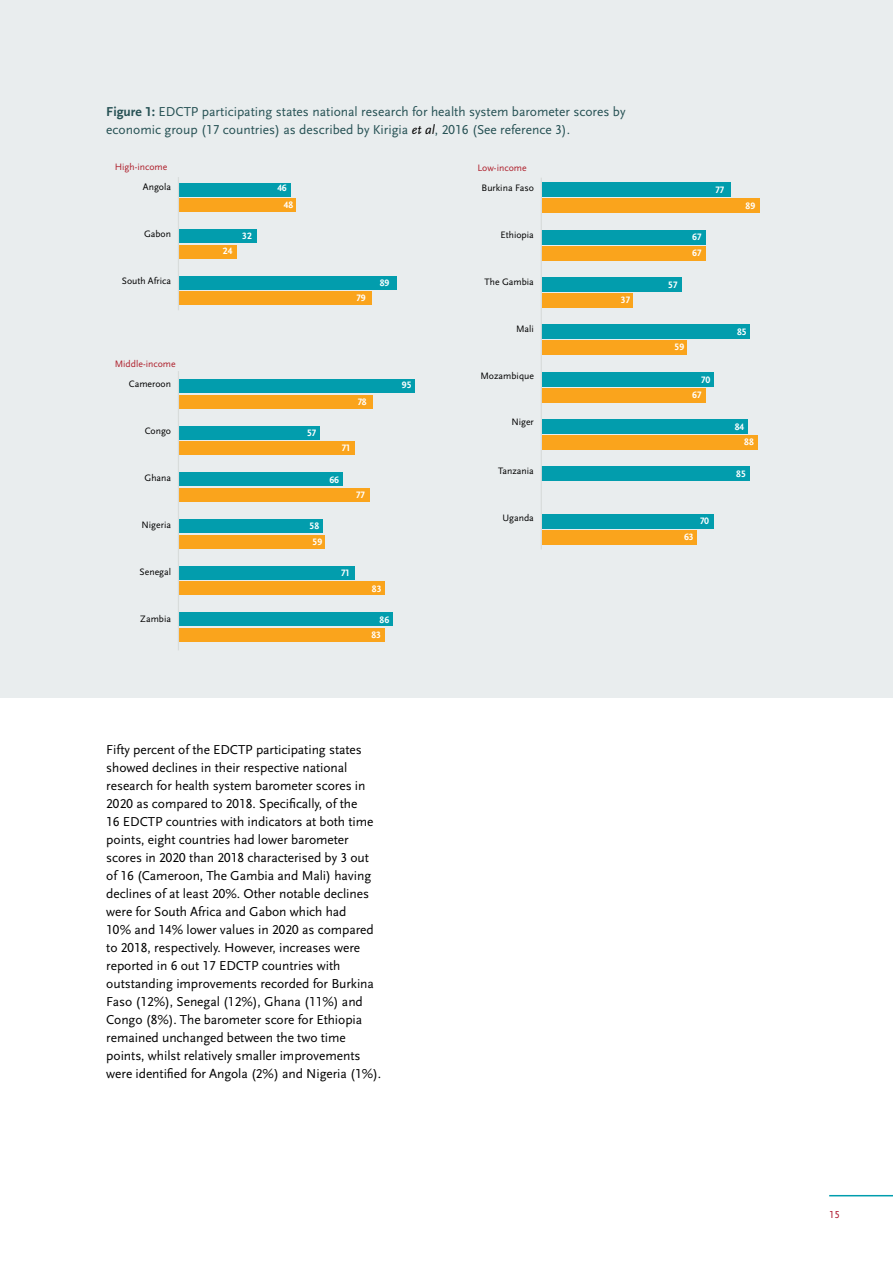
<style>
.page{position:relative;width:893px;height:1263px;background:#fff}
.page>*{position:absolute;margin:0;border:0;box-sizing:border-box;transform-origin:0 0}
.t1{font:13.5px/18px "Scala Sans OT";letter-spacing:-.005em;color:#000}
.t2{font:13.5px/18px "Scala Sans OT";color:#265154}
.t3{font:10.5px "Scala Sans OT";color:#ae132a}
.t4{font:9.75px "Scala Sans OT";color:#000}
.t5{font:700 9.75px/15.5px "Scala Sans OT";color:#fff}
.t6{font:9.75px "Scala Sans OT";color:#ae1f2b}
.s1{font-weight:700}
.s2{font-style:italic;color:#000}
</style>
<div class="page">
<hr style="left:829px;top:1195px;width:64px;height:1px;background:#009dad">
<div style="left:0;top:0;width:893px;height:697px;background:#e9edee"></div>
<div style="left:542px;top:530px;width:154px;height:14px;background:#faa41c"></div>
<div style="left:542px;top:514px;width:171px;height:14px;background:#029dad"></div>
<div style="left:542px;top:467px;width:208px;height:14px;background:#029dad"></div>
<div style="left:542px;top:435px;width:215px;height:14px;background:#faa41c"></div>
<div style="left:542px;top:419px;width:206px;height:15px;background:#029dad"></div>
<div style="left:542px;top:388px;width:164px;height:14px;background:#faa41c"></div>
<div style="left:542px;top:372px;width:171px;height:14px;background:#029dad"></div>
<div style="left:542px;top:341px;width:144px;height:14px;background:#faa41c"></div>
<div style="left:542px;top:325px;width:208px;height:14px;background:#029dad"></div>
<div style="left:542px;top:293px;width:90px;height:14px;background:#faa41c"></div>
<div style="left:542px;top:278px;width:139px;height:14px;background:#029dad"></div>
<div style="left:542px;top:246px;width:164px;height:14px;background:#faa41c"></div>
<div style="left:542px;top:230px;width:164px;height:14px;background:#029dad"></div>
<div style="left:542px;top:199px;width:218px;height:14px;background:#faa41c"></div>
<div style="left:542px;top:183px;width:188px;height:14px;background:#029dad"></div>
<div style="left:178px;top:291px;width:194px;height:14px;background:#faa41c"></div>
<div style="left:178px;top:276px;width:219px;height:14px;background:#029dad"></div>
<div style="left:178px;top:245px;width:59px;height:14px;background:#faa41c"></div>
<div style="left:178px;top:229px;width:79px;height:14px;background:#029dad"></div>
<div style="left:178px;top:198px;width:118px;height:14px;background:#faa41c"></div>
<div style="left:178px;top:183px;width:113px;height:14px;background:#029dad"></div>
<div style="left:178px;top:628px;width:207px;height:14px;background:#faa41c"></div>
<div style="left:178px;top:612px;width:214px;height:14px;background:#029dad"></div>
<div style="left:178px;top:581px;width:207px;height:14px;background:#faa41c"></div>
<div style="left:178px;top:566px;width:177px;height:14px;background:#029dad"></div>
<div style="left:178px;top:535px;width:147px;height:14px;background:#faa41c"></div>
<div style="left:178px;top:519px;width:145px;height:14px;background:#029dad"></div>
<div style="left:178px;top:488px;width:192px;height:14px;background:#faa41c"></div>
<div style="left:178px;top:472px;width:165px;height:14px;background:#029dad"></div>
<div style="left:178px;top:441px;width:177px;height:14px;background:#faa41c"></div>
<div style="left:178px;top:426px;width:142px;height:14px;background:#029dad"></div>
<div style="left:178px;top:395px;width:195px;height:14px;background:#faa41c"></div>
<div style="left:178px;top:379px;width:237px;height:14px;background:#029dad"></div>
<hr style="left:178px;top:177px;width:1px;height:133px;background:#d8dcdb">
<hr style="left:178px;top:371px;width:1px;height:279px;background:#d8dcdb">
<hr style="left:541px;top:178px;width:1px;height:371px;background:#d8dcdb">
<p class="t2" style="left:106px;top:103px;width:521px"><span class="s1">Figure 1:</span> EDCTP participating states national research for health system barometer scores by economic group (17 countries) as described by Kirigia <span class="s2">et al</span>, 2016 (See reference 3).</p>
<p class="t6" style="left:115px;top:162px;width:54px">High-income</p>
<p class="t6" style="left:477px;top:162px;width:51px">Low-income</p>
<p class="t4" style="left:143px;top:182px;width:30px">Angola</p>
<p class="t5" style="left:277px;top:180px;width:11px">46</p>
<p class="t4" style="left:482px;top:182px;width:54px">Burkina Faso</p>
<p class="t5" style="left:284px;top:197px;width:11px">48</p>
<p class="t4" style="left:144px;top:229px;width:29px">Gabon</p>
<p class="t4" style="left:122px;top:276px;width:51px">South Africa</p>
<p class="t5" style="left:223px;top:244px;width:11px">24</p>
<p class="t5" style="left:242px;top:229px;width:11px">32</p>
<p class="t5" style="left:380px;top:275px;width:11px">89</p>
<p class="t5" style="left:357px;top:290px;width:11px">79</p>
<p class="t6" style="left:115px;top:358px;width:62px">Middle-income</p>
<p class="t4" style="left:129px;top:378px;width:44px">Cameroon</p>
<p class="t5" style="left:402px;top:377px;width:11px">95</p>
<p class="t5" style="left:358px;top:394px;width:11px">78</p>
<p class="t4" style="left:145px;top:425px;width:28px">Congo</p>
<p class="t4" style="left:144px;top:472px;width:28px">Ghana</p>
<p class="t5" style="left:307px;top:426px;width:11px">57</p>
<p class="t5" style="left:342px;top:441px;width:10px">71</p>
<p class="t5" style="left:329px;top:472px;width:11px">66</p>
<p class="t4" style="left:501px;top:229px;width:35px">Ethiopia</p>
<p class="t4" style="left:485px;top:276px;width:51px">The Gambia</p>
<p class="t4" style="left:516px;top:323px;width:19px">Mali</p>
<p class="t4" style="left:480px;top:370px;width:55px">Mozambique</p>
<p class="t4" style="left:511px;top:417px;width:24px">Niger</p>
<p class="t4" style="left:498px;top:466px;width:37px">Tanzania</p>
<p class="t5" style="left:621px;top:292px;width:11px">37</p>
<p class="t5" style="left:356px;top:487px;width:10px">77</p>
<p class="t4" style="left:142px;top:519px;width:31px">Nigeria</p>
<p class="t4" style="left:140px;top:566px;width:33px">Senegal</p>
<p class="t4" style="left:140px;top:613px;width:32px">Zambia</p>
<p class="t5" style="left:310px;top:518px;width:11px">58</p>
<p class="t5" style="left:312px;top:534px;width:11px">59</p>
<p class="t5" style="left:341px;top:565px;width:10px">71</p>
<p class="t5" style="left:372px;top:581px;width:11px">83</p>
<p class="t5" style="left:371px;top:627px;width:11px">83</p>
<p class="t5" style="left:379px;top:612px;width:11px">86</p>
<p class="t4" style="left:502px;top:513px;width:33px">Uganda</p>
<p class="t5" style="left:716px;top:182px;width:10px">77</p>
<p class="t5" style="left:668px;top:277px;width:11px">57</p>
<p class="t5" style="left:692px;top:230px;width:11px">67<br>67</p>
<p class="t5" style="left:745px;top:198px;width:11px">89</p>
<p class="t5" style="left:674px;top:340px;width:11px">59</p>
<p class="t5" style="left:692px;top:372px;width:20px;text-indent:9px">70<br>67</p>
<p class="t5" style="left:700px;top:514px;width:11px">70</p>
<p class="t5" style="left:684px;top:529px;width:11px">63</p>
<p class="t5" style="left:737px;top:324px;width:11px">85</p>
<p class="t5" style="left:735px;top:420px;width:11px">84</p>
<p class="t5" style="left:744px;top:434px;width:11px">88</p>
<p class="t5" style="left:736px;top:467px;width:11px">85</p>
<p class="t1" style="left:106px;top:741px;width:277px">Fifty percent of the EDCTP participating states showed declines in their respective national research for health system barometer scores in 2020 as compared to 2018. Specifically, of the<br>16 EDCTP countries with indicators at both time points, eight countries had lower barometer scores in 2020 than 2018 characterised by 3 out of 16 (Cameroon, The Gambia and Mali) having declines of at least 20%. Other notable declines were for South Africa and Gabon which had<br>10% and 14% lower values in 2020 as compared to 2018, respectively. However, increases were reported in 6 out 17 EDCTP countries with outstanding improvements recorded for Burkina Faso (12%), Senegal (12%), Ghana (11%) and Congo (8%). The barometer score for Ethiopia remained unchanged between the two time points, whilst relatively smaller improvements were identified for Angola (2%) and Nigeria (1%).</p>
<p class="t3" style="left:829px;top:1209px;width:12px">15</p>
</div>
